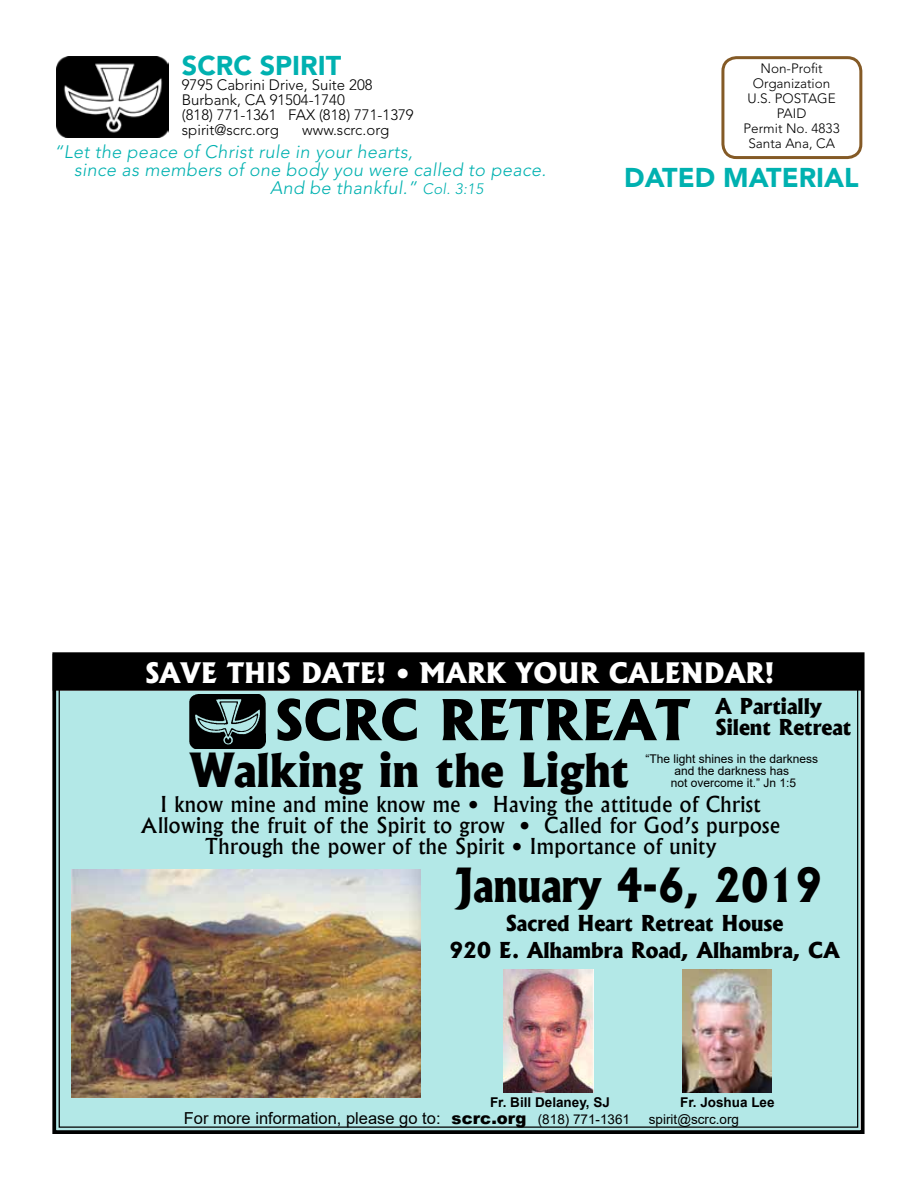
<style>
.page{position:relative;width:918px;height:1188px;background:#fff}
.page>*{position:absolute;margin:0;border:0;box-sizing:border-box;transform-origin:0 0}
.t1{font:800 54px "Albertus";color:#000}
.t2{font:800 45px "Albertus";color:#000}
.t3{font:800 45px "Albertus";color:#000;scale:.9 1}
.t4{font:800 27px "Albertus";color:#fff}
.t5{font:900 27px "Avenir LT Std";color:#00b1b0}
.t6{font:500 21px/21px "Albertus";letter-spacing:.02em;color:#000;text-align:center}
.t7{font:800 21px/27px "Albertus";color:#000;text-align:center}
.t8{font:italic 300 18px "Avenir LT Std";letter-spacing:.02em;color:#00b1b0}
.t9{font:16.5px "Arial";color:#000}
.t10{font:300 15px/15px "Avenir LT Std";color:#000}
.t11{font:300 13.5px/15px "Avenir LT Std";color:#000;text-align:center}
.t12{font:700 13.5px "Arial";color:#000}
.t13{font:13.5px "Arial";color:#000}
.t14{font:12px/12px "Arial";color:#000;text-align:center}
.s1{font-size:15px}
.s2{font-weight:900}
.s3{font-size:13.5px}
</style>
<div class="page">
<img style="left:56px;top:56px;width:112px;height:81px">
<div style="left:721px;top:56px;width:141px;height:103px;border:3px solid #845a26;border-radius:14px"></div>
<svg style="left:52px;top:652px;width:813px;height:482px;background:#9ab9b3"></svg>
<img style="left:190px;top:694px;width:76px;height:55px">
<img style="left:503px;top:970px;width:90px;height:123px">
<img style="left:682px;top:969px;width:89px;height:123px">
<p class="t5" style="left:182px;top:49px;width:161px">SCRC SPIRIT</p>
<p class="t10" style="left:182px;top:77px;width:233px">9795 Cabrini Drive, Suite 208<br>Burbank, CA 91504-1740<br>(818) 771-1361 FAX (818) 771-1379 spirit@scrc.org</p>
<p class="t10" style="left:302px;top:122px;width:88px">www.scrc.org</p>
<p class="t8" style="left:54px;top:142px;width:360px">“Let the peace of Christ rule in your hearts,</p>
<p class="t8" style="left:74px;top:160px;width:474px">since as members of one body you were called to peace.</p>
<p class="t8" style="left:270px;top:178px;width:215px">And be thankful.” <span class="s1">Col. 3:15</span></p>
<p class="t11" style="left:744px;top:61px;width:98px">Non-Profit<br>Organization<br>U.S. POSTAGE<br>PAID<br>Permit No. 4833<br>Santa Ana, CA</p>
<p class="t5" style="left:624px;top:161px;width:236px">DATED MATERIAL</p>
<p class="t4" style="left:145px;top:655px;width:631px">SAVE THIS DATE! • MARK YOUR CALENDAR!</p>
<h1 class="t1" style="left:275px;top:684px;width:417px">SCRC RETREAT</h1>
<p class="t7" style="left:716px;top:695px;width:137px;line-height:21px;text-align:left">A Partially<br>Silent Retreat</p>
<p class="t14" style="left:645px;top:752px;width:174px">“The light shines in the darkness and the darkness has<br>not overcome it.” Jn 1:5</p>
<h2 class="t2" style="left:190px;top:740px;width:440px">Walking in the Light</h2>
<p class="t6" style="left:141px;top:794px;width:641px">I know mine and mine know me • Having the attitude of Christ<br>Allowing the fruit of the Spirit to grow • Called for God’s purpose<br>Through the power of the Spirit • Importance of unity</p>
<h2 class="t3" style="left:456px;top:856px;width:409px">January 4-6, 2019</h2>
<p class="t7" style="left:449px;top:910px;width:392px">Sacred Heart Retreat House<br>920 E. Alhambra Road, Alhambra, CA</p>
<p class="t12" style="left:490px;top:1092px;width:121px">Fr. Bill Delaney, SJ</p>
<p class="t12" style="left:680px;top:1092px;width:96px">Fr. Joshua Lee</p>
<p class="t9" style="left:184px;top:1107px;width:448px">For more information, please go to: <span class="s2">scrc.org</span> <span class="s3">(818) 771-1361</span></p>
<p class="t13" style="left:649px;top:1110px;width:92px">spirit@scrc.org</p>
</div>
